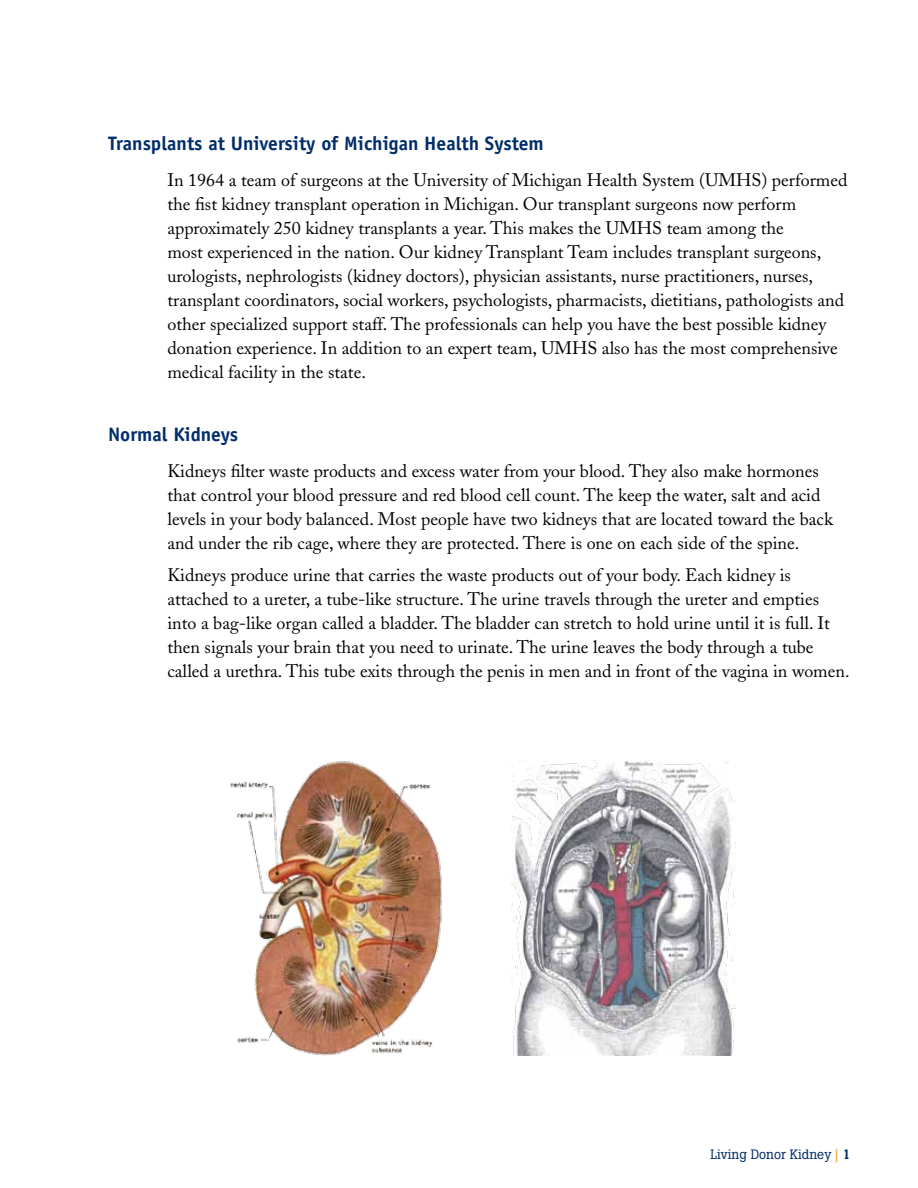
<style>
.page{position:relative;width:918px;height:1188px;background:#fff}
.page>*{position:absolute;margin:0;border:0;box-sizing:border-box;transform-origin:0 0}
.t1{font:700 19.5px "Officina Sans";color:#002d6a}
.t2{font:18px/24px "Adobe Caslon";color:#000}
.t3{font:13.5px "Boton";color:#002d6a}
.s1{font-weight:500;color:#fbb040}
.s2{font-weight:500}
</style>
<div class="page">
<img style="left:230px;top:761px;width:212px;height:295px">
<img style="left:512px;top:760px;width:223px;height:295px">
<p class="t1" style="left:108px;top:132px;width:437px">Transplants at University of Michigan Health System</p>
<p class="t2" style="left:167px;top:168px;width:682px">In 1964 a team of surgeons at the University of Michigan Health System (UMHS) performed the fist kidney transplant operation in Michigan. Our transplant surgeons now perform approximately 250 kidney transplants a year. This makes the UMHS team among the<br>most experienced in the nation. Our kidney Transplant Team includes transplant surgeons, urologists, nephrologists (kidney doctors), physician assistants, nurse practitioners, nurses, transplant coordinators, social workers, psychologists, pharmacists, dietitians, pathologists and other specialized support staff. The professionals can help you have the best possible kidney donation experience. In addition to an expert team, UMHS also has the most comprehensive medical facility in the state.</p>
<p class="t1" style="left:108px;top:423px;width:132px">Normal Kidneys</p>
<p class="t2" style="left:167px;top:459px;width:667px">Kidneys filter waste products and excess water from your blood. They also make hormones that control your blood pressure and red blood cell count. The keep the water, salt and acid levels in your body balanced. Most people have two kidneys that are located toward the back and under the rib cage, where they are protected. There is one on each side of the spine.</p>
<p class="t2" style="left:167px;top:563px;width:684px">Kidneys produce urine that carries the waste products out of your body. Each kidney is attached to a ureter, a tube-like structure. The urine travels through the ureter and empties into a bag-like organ called a bladder. The bladder can stretch to hold urine until it is full. It then signals your brain that you need to urinate. The urine leaves the body through a tube called a urethra. This tube exits through the penis in men and in front of the vagina in women.</p>
<p class="t3" style="left:711px;top:1147px;width:141px">Living Donor Kidney <span class="s1">|</span> <span class="s2">1</span></p>
</div>
